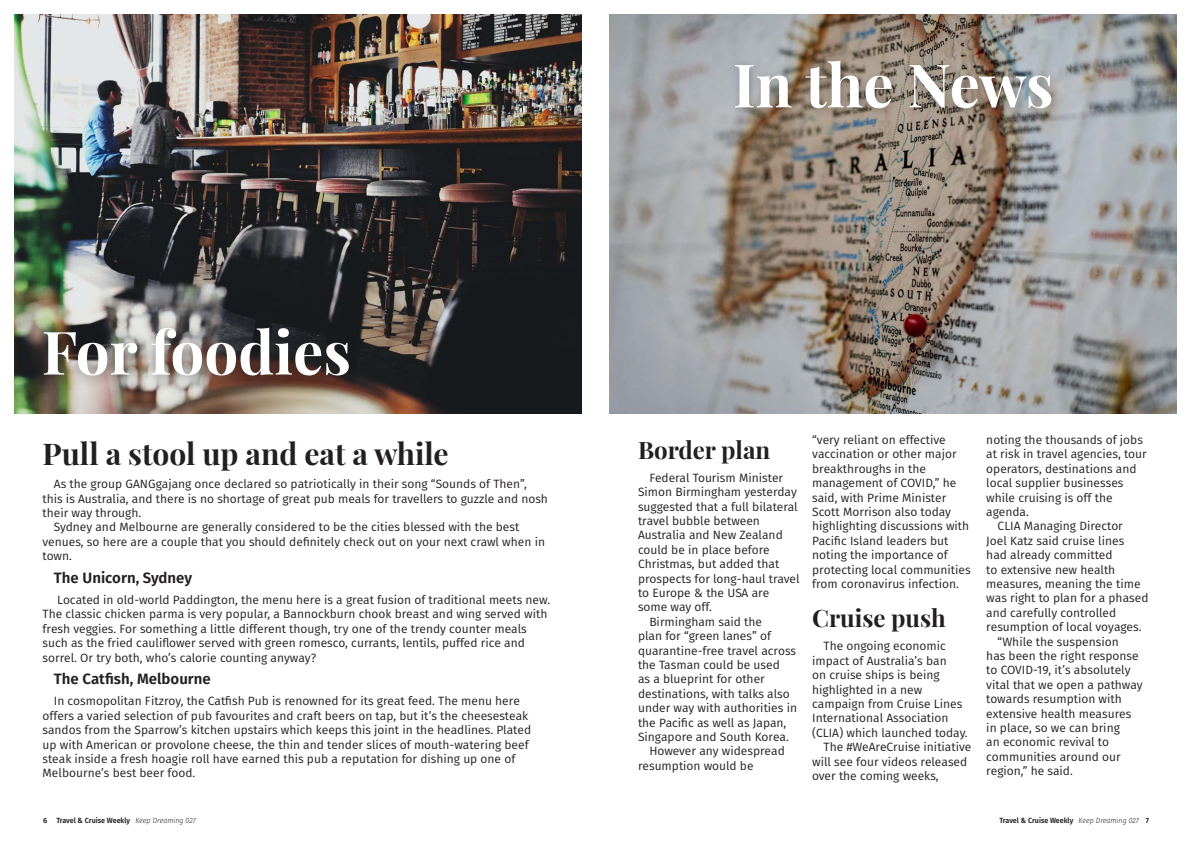
<style>
.page{position:relative;width:1191px;height:842px;background:#fff}
.page>*{position:absolute;margin:0;border:0;box-sizing:border-box;transform-origin:0 0}
.TCW_title{font:700 60px "Playfair Display";color:#fff}
.TCW_headline{font:700 30px "Playfair Display";color:#231f20}
.TCW_mini_head{font:700 24px "Playfair Display";color:#231f20}
.TCW_body_with_indent{font:600 15px "Fira Sans";color:#231f20}
.TCW_body_with_indent-2{font:12px/14.4px "Fira Sans";color:#231f20}
.t1{font:600 7.5px "Fira Sans";color:#231f20}
.t2{font:600 7.5px "Fira Sans";color:#231f20;scale:.95 1}
.s1{font-weight:300;font-style:italic}
</style>
<div class="page">
<img style="left:14px;top:14px;width:567px;height:399px">
<img style="left:609px;top:14px;width:567px;height:399px">
<div style="left:729px;top:52px;width:333px;height:67px;background:#231f20;opacity:.34"></div>
<div style="left:35px;top:317px;width:328px;height:72px;background:#231f20;opacity:.5"></div>
<p class="TCW_title" style="left:42px;top:305px;width:311px">For foodies</p>
<p class="TCW_headline" style="left:43px;top:430px;width:408px">Pull a stool up and eat a while</p>
<p class="TCW_body_with_indent-2" style="left:43px;top:476px;width:507px;text-indent:11px">As the group GANGgajang once declared so patriotically in their song “Sounds of Then”, this is Australia, and there is no shortage of great pub meals for travellers to guzzle and nosh their way through.</p>
<p class="TCW_body_with_indent-2" style="left:43px;top:520px;width:504px;text-indent:11px">Sydney and Melbourne are generally considered to be the cities blessed with the best venues, so here are a couple that you should definitely check out on your next crawl when in town.</p>
<p class="TCW_body_with_indent" style="left:54px;top:565px;width:140px">The Unicorn, Sydney</p>
<p class="TCW_body_with_indent-2" style="left:43px;top:592px;width:509px;text-indent:15px">Located in old-world Paddington, the menu here is a great fusion of traditional meets new.<br>The classic chicken parma is very popular, a Bannockburn chook breast and wing served with fresh veggies. For something a little different though, try one of the trendy counter meals such as the fried cauliflower served with green romesco, currants, lentils, puffed rice and sorrel. Or try both, who’s calorie counting anyway?</p>
<p class="TCW_body_with_indent" style="left:54px;top:667px;width:158px">The Catfish, Melbourne</p>
<p class="TCW_body_with_indent-2" style="left:43px;top:694px;width:490px;text-indent:11px">In cosmopolitan Fitzroy, the Catfish Pub is renowned for its great feed. The menu here offers a varied selection of pub favourites and craft beers on tap, but it’s the cheesesteak sandos from the Sparrow’s kitchen upstairs which keeps this joint in the headlines. Plated up with American or provolone cheese, the thin and tender slices of mouth-watering beef steak inside a fresh hoagie roll have earned this pub a reputation for dishing up one of Melbourne’s best beer food.</p>
<p class="TCW_title" style="left:733px;top:38px;width:322px">In the News</p>
<p class="TCW_mini_head" style="left:638px;top:431px;width:134px">Border plan</p>
<p class="TCW_body_with_indent-2" style="left:638px;top:470px;width:163px;text-indent:11px">Federal Tourism Minister<br>Simon Birmingham yesterday suggested that a full bilateral travel bubble between<br>Australia and New Zealand could be in place before<br>Christmas, but added that prospects for long-haul travel to Europe &amp; the USA are some way off.</p>
<p class="TCW_body_with_indent-2" style="left:638px;top:614px;width:160px;text-indent:11px">Birmingham said the<br>plan for “green lanes” of quarantine-free travel across the Tasman could be used<br>as a blueprint for other destinations, with talks also under way with authorities in the Pacific as well as Japan,<br>Singapore and South Korea.</p>
<p class="TCW_body_with_indent-2" style="left:638px;top:744px;width:148px;text-indent:11px">However any widespread resumption would be</p>
<p class="TCW_body_with_indent-2" style="left:812px;top:432px;width:160px">“very reliant on effective vaccination or other major breakthroughs in the management of COVID,” he said, with Prime Minister<br>Scott Morrison also today highlighting discussions with<br>Pacific Island leaders but noting the importance of protecting local communities from coronavirus infection.</p>
<p class="TCW_mini_head" style="left:812px;top:599px;width:135px">Cruise push</p>
<p class="TCW_body_with_indent-2" style="left:812px;top:639px;width:157px;text-indent:11px">The ongoing economic impact of Australia’s ban<br>on cruise ships is being highlighted in a new campaign from Cruise Lines<br>International Association (CLIA) which launched today.</p>
<p class="TCW_body_with_indent-2" style="left:812px;top:739px;width:161px;text-indent:11px">The #WeAreCruise initiative will see four videos released over the coming weeks,</p>
<p class="TCW_body_with_indent-2" style="left:986px;top:432px;width:162px">noting the thousands of jobs at risk in travel agencies, tour operators, destinations and local supplier businesses while cruising is off the agenda.</p>
<p class="TCW_body_with_indent-2" style="left:986px;top:519px;width:164px;text-indent:11px">CLIA Managing Director<br>Joel Katz said cruise lines<br>had already committed<br>to extensive new health measures, meaning the time was right to plan for a phased and carefully controlled resumption of local voyages.</p>
<p class="TCW_body_with_indent-2" style="left:986px;top:634px;width:158px;text-indent:11px">“While the suspension<br>has been the right response to COVID-19, it’s absolutely vital that we open a pathway towards resumption with extensive health measures in place, so we can bring<br>an economic revival to communities around our region,” he said.</p>
<p class="t1" style="left:43px;top:814px;width:154px">6 Travel &amp; Cruise Weekly <span class="s1">Keep Dreaming 027</span></p>
<p class="t2" style="left:999px;top:814px;width:159px">Travel &amp; Cruise Weekly <span class="s1">Keep Dreaming 027</span> 7</p>
</div>
